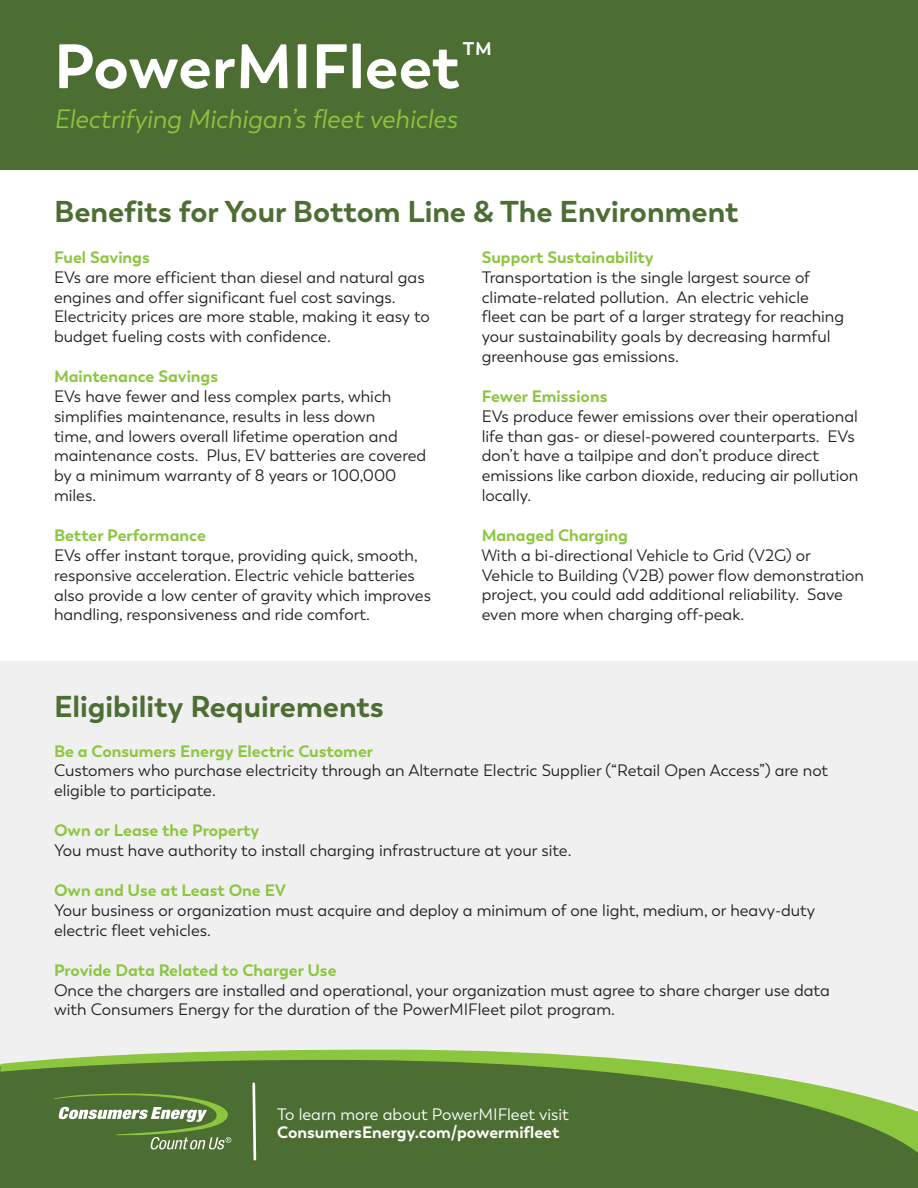
<style>
.page{position:relative;width:918px;height:1188px;background:#fff}
.page>*{position:absolute;margin:0;border:0;box-sizing:border-box;transform-origin:0 0}
.t1{font:700 62.4px "Boston";color:#fff}
.t2{font:700 30px "Boston";color:#4c6e32}
.t3{font:italic 26.4px "Boston";color:#8bc63e}
.t4{font:700 18.3px "Boston";color:#fff}
.t5{font:16.5px/19.8px "Boston";color:#231f20}
.t6{font:700 16.5px "Boston";color:#8bc63e}
.t7{font:16.5px "Boston";color:#fff}
.t8{font:700 16.5px "Boston";color:#fff}
</style>
<div class="page">
<div style="left:0;top:662px;width:918px;height:526px;background:#f0f0f1"></div>
<div style="left:0;top:1153px;width:918px;height:35px;background:#4c6e32"></div>
<svg style="left:0;top:1050px;width:918px;height:103px;background:#6a8c4c"></svg>
<svg style="left:54px;top:1094px;width:177px;height:55px;background:#68874d"></svg>
<svg style="left:251px;top:1081px;width:7px;height:81px"></svg>
<div style="left:0;top:0;width:918px;height:170px;background:#4c6e32"></div>
<h1 class="t1" style="left:54px;top:28px;width:407px">PowerMIFleet</h1>
<p class="t4" style="left:463px;top:37px;width:31px">TM</p>
<h3 class="t3" style="left:54px;top:103px;width:405px">Electrifying Michigan’s fleet vehicles</h3>
<h2 class="t2" style="left:54px;top:193px;width:686px">Benefits for Your Bottom Line &amp; The Environment</h2>
<p class="t6" style="left:54px;top:247px;width:97px">Fuel Savings</p>
<p class="t5" style="left:54px;top:267px;width:377px">EVs are more efficient than diesel and natural gas engines and offer significant fuel cost savings.<br>Electricity prices are more stable, making it easy to budget fueling costs with confidence.</p>
<p class="t6" style="left:54px;top:366px;width:166px">Maintenance Savings</p>
<p class="t5" style="left:54px;top:387px;width:374px">EVs have fewer and less complex parts, which simplifies maintenance, results in less down<br>time, and lowers overall lifetime operation and maintenance costs. Plus, EV batteries are covered by a minimum warranty of 8 years or 100,000 miles.</p>
<p class="t6" style="left:54px;top:525px;width:153px">Better Performance</p>
<p class="t5" style="left:54px;top:546px;width:379px">EVs offer instant torque, providing quick, smooth, responsive acceleration. Electric vehicle batteries also provide a low center of gravity which improves handling, responsiveness and ride comfort.</p>
<p class="t6" style="left:482px;top:247px;width:174px">Support Sustainability</p>
<p class="t5" style="left:482px;top:267px;width:364px">Transportation is the single largest source of climate-related pollution. An electric vehicle fleet can be part of a larger strategy for reaching your sustainability goals by decreasing harmful greenhouse gas emissions.</p>
<p class="t6" style="left:482px;top:386px;width:127px">Fewer Emissions</p>
<p class="t5" style="left:482px;top:406px;width:378px">EVs produce fewer emissions over their operational life than gas- or diesel-powered counterparts. EVs don’t have a tailpipe and don’t produce direct emissions like carbon dioxide, reducing air pollution locally.</p>
<p class="t6" style="left:482px;top:525px;width:148px">Managed Charging</p>
<p class="t5" style="left:482px;top:546px;width:384px">With a bi-directional Vehicle to Grid (V2G) or Vehicle to Building (V2B) power flow demonstration project, you could add additional reliability. Save even more when charging off-peak.</p>
<h2 class="t2" style="left:54px;top:687px;width:332px">Eligibility Requirements</h2>
<p class="t6" style="left:54px;top:741px;width:321px">Be a Consumers Energy Electric Customer</p>
<p class="t5" style="left:54px;top:761px;width:776px">Customers who purchase electricity through an Alternate Electric Supplier (“Retail Open Access”) are not eligible to participate.</p>
<p class="t6" style="left:54px;top:820px;width:207px">Own or Lease the Property</p>
<p class="t5" style="left:54px;top:841px;width:519px">You must have authority to install charging infrastructure at your site.</p>
<p class="t6" style="left:54px;top:880px;width:234px">Own and Use at Least One EV</p>
<p class="t5" style="left:54px;top:901px;width:763px">Your business or organization must acquire and deploy a minimum of one light, medium, or heavy-duty electric fleet vehicles.</p>
<p class="t6" style="left:54px;top:960px;width:284px">Provide Data Related to Charger Use</p>
<p class="t5" style="left:54px;top:980px;width:777px">Once the chargers are installed and operational, your organization must agree to share charger use data with Consumers Energy for the duration of the PowerMIFleet pilot program.</p>
<p class="t7" style="left:277px;top:1105px;width:293px">To learn more about PowerMIFleet visit</p>
<p class="t8" style="left:277px;top:1122px;width:284px">ConsumersEnergy.com/powermifleet</p>
</div>
